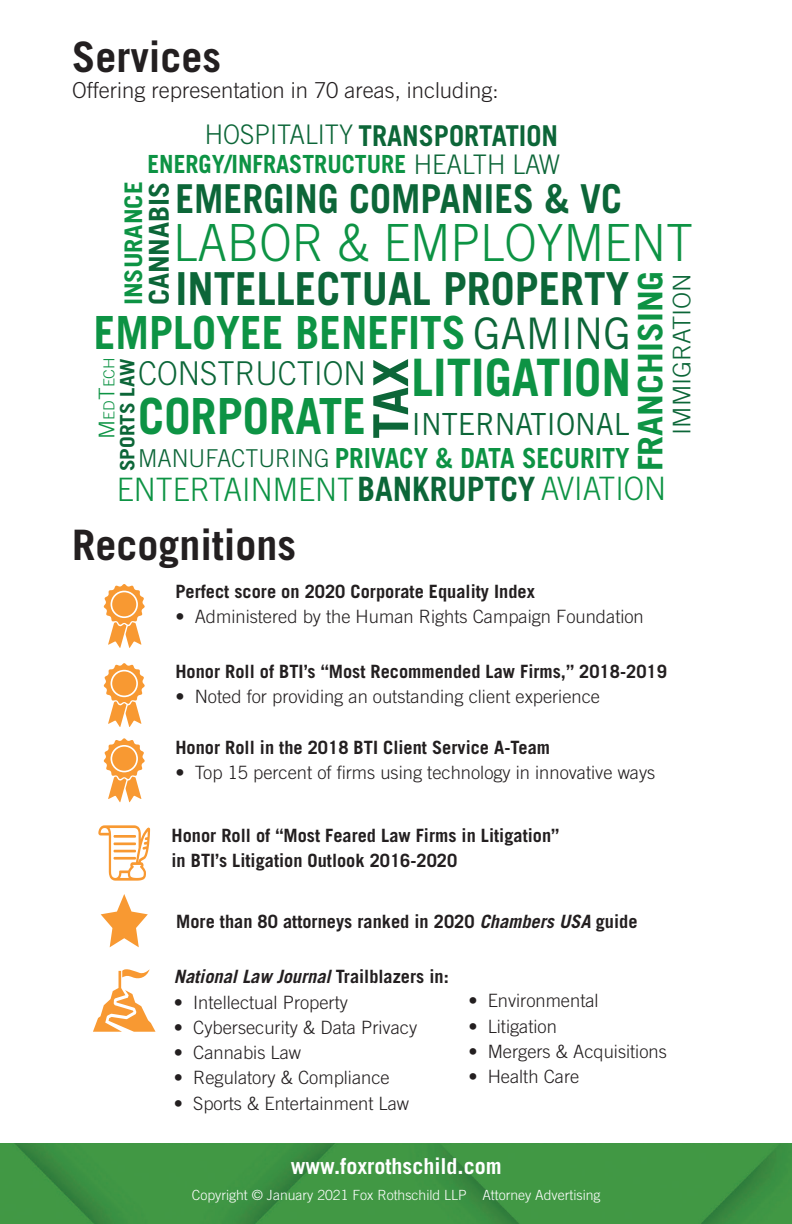
<style>
.page{position:relative;width:792px;height:1224px;background:#fff}
.page>*{position:absolute;margin:0;border:0;box-sizing:border-box;transform-origin:0 0}
.t1{font:700 51.6px "Trade Gothic LT Std";color:#0d9344;scale:.94 1}
.t2{font:300 51.2px "Trade Gothic LT Std";color:#0d9344;scale:.94 1}
.t3{font:700 49.8px "Trade Gothic LT Std";color:#0d9344;scale:.94 1}
.t4{font:700 48.2px "Trade Gothic LT Std";color:#0c6638;scale:1.06 1}
.t5{font:700 45.8px "Trade Gothic LT Std";color:#0d9344;scale:.94 1}
.t6{font:700 45.6px "Trade Gothic LT Std";color:#0c6638;scale:.94 1}
.t7{font:700 42px "Trade Gothic LT Std";color:#231f20}
.t8{font:700 39.8px "Trade Gothic LT Std";color:#0c6638;scale:.94 1}
.t9{font:700 33.8px "Trade Gothic LT Std";color:#0d9344;scale:1.06 1}
.t10{font:300 32.8px "Trade Gothic LT Std";color:#0c6638;scale:.94 1}
.t11{font:300 32.2px "Trade Gothic LT Std";color:#0d9344;scale:.94 1}
.t12{font:30.4px "Trade Gothic LT Std";color:#0c6638;scale:.94 1}
.t13{font:700 28.8px "Trade Gothic LT Std";color:#0c6638;scale:.94 1}
.t14{font:700 27.8px "Trade Gothic LT Std";color:#0d9344;scale:.94 1}
.t15{font:700 27.4px "Trade Gothic LT Std";color:#0c6638;scale:1.06 1}
.t16{font:700 25px "Trade Gothic LT Std";color:#0d9344;scale:.94 1}
.t17{font:300 24.6px "Trade Gothic LT Std";color:#0c6638;scale:.94 1}
.t18{font:300 24.2px "Trade Gothic LT Std";color:#0c6638;scale:1.06 1}
.t19{font:700 24.2px "Trade Gothic LT Std";color:#0d9344;scale:1.06 1}
.t20{font:300 22px "Trade Gothic LT Std";color:#231f20}
.t21{font:700 22px "Trade Gothic LT Std";color:#fff}
.t22{font:700 19.8px "Trade Gothic LT Std";color:#0c6638;scale:1.06 1}
.t23{font:300 18.4px "Trade Gothic LT Std";color:#231f20}
.t24{font:700 18.4px/25.2px "Trade Gothic LT Std";color:#231f20}
.t25{font:italic 700 18.4px "Trade Gothic LT Std";color:#231f20}
.t26{font:300 15.2px "Trade Gothic LT Std";color:#0d9344;scale:1.06 1}
.Body{font:300 14px "Trade Gothic LT Std";color:#fff}
.s1{font-weight:300;font-size:27px}
.s2{font-weight:300;font-size:27px;color:#0c6638}
.s3{font-weight:400;font-size:43.6px;color:#0c6638}
.s4{font-size:21.6px}
.s5{font-weight:700;font-size:33.6px;color:#0c6638}
.s6{font-style:italic}
.s7{font-style:normal}
</style>
<div class="page">
<img style="left:0;top:1143px;width:792px;height:81px">
<svg style="left:104px;top:584px;width:41px;height:64px"></svg>
<svg style="left:104px;top:663px;width:41px;height:64px"></svg>
<svg style="left:104px;top:738px;width:41px;height:64px"></svg>
<svg style="left:93px;top:969px;width:63px;height:63px"></svg>
<svg style="left:98px;top:825px;width:52px;height:56px"></svg>
<svg style="left:101px;top:894px;width:47px;height:53px"></svg>
<p class="t7" style="left:72px;top:31px;width:151px">Services</p>
<p class="t20" style="left:72px;top:78px;width:428px">Offering representation in 70 areas, including:</p>
<p class="t13" style="left:205px;top:118px;width:377px"><span class="s1">HOSPITALITY</span> TRANSPORTATION</p>
<p class="t16" style="left:147px;top:149px;width:441px">ENERGY/INFRASTRUCTURE <span class="s2">HEALTH LAW</span></p>
<p class="t19" style="left:119px;top:305px;width:118px;rotate:-90deg">INSURANCE</p>
<p class="t15" style="left:142px;top:305px;width:118px;rotate:-90deg">CANNABIS</p>
<p class="t8" style="left:175px;top:174px;width:477px">EMERGING COMPANIES &amp; VC</p>
<p class="t2" style="left:173px;top:212px;width:554px">LABOR &amp; EMPLOYMENT</p>
<p class="t6" style="left:175px;top:261px;width:485px">INTELLECTUAL PROPERTY</p>
<p class="t9" style="left:630px;top:471px;width:191px;rotate:-90deg">FRANCHISING</p>
<p class="t18" style="left:667px;top:435px;width:154px;rotate:-90deg">IMMIGRATION</p>
<p class="t5" style="left:94px;top:305px;width:573px">EMPLOYEE BENEFITS <span class="s3">GAMING</span></p>
<p class="t1" style="left:411px;top:346px;width:235px">LITIGATION</p>
<p class="t26" style="left:100px;top:439px;width:79px;rotate:-90deg"><span class="s4">M</span>ED<span class="s4">T</span>ECH</p>
<p class="t4" style="left:361px;top:439px;width:77px;rotate:-90deg">TAX</p>
<p class="t22" style="left:115px;top:471px;width:108px;rotate:-90deg">SPORTS LAW</p>
<p class="t10" style="left:138px;top:354px;width:244px">CONSTRUCTION</p>
<p class="t3" style="left:138px;top:386px;width:244px">CORPORATE</p>
<p class="t12" style="left:411px;top:406px;width:234px">INTERNATIONAL</p>
<p class="t14" style="left:335px;top:441px;width:315px">PRIVACY &amp; DATA SECURITY</p>
<p class="t17" style="left:138px;top:444px;width:205px">MANUFACTURING</p>
<p class="t11" style="left:117px;top:471px;width:586px">ENTERTAINMENT<span class="s5">BANKRUPTCY</span> AVIATION</p>
<p class="t7" style="left:72px;top:519px;width:226px">Recognitions</p>
<p class="t24" style="left:175px;top:579px;width:361px">Perfect score on 2020 Corporate Equality Index</p>
<p class="t23" style="left:175px;top:606px;width:470px">• Administered by the Human Rights Campaign Foundation</p>
<p class="t24" style="left:175px;top:659px;width:493px">Honor Roll of BTI’s “Most Recommended Law Firms,” 2018-2019</p>
<p class="t23" style="left:175px;top:686px;width:426px">• Noted for providing an outstanding client experience</p>
<p class="t24" style="left:175px;top:734px;width:376px">Honor Roll in the 2018 BTI Client Service A-Team</p>
<p class="t23" style="left:175px;top:762px;width:481px">• Top 15 percent of firms using technology in innovative ways</p>
<p class="t24" style="left:171px;top:823px;width:389px">Honor Roll of “Most Feared Law Firms in Litigation” in BTI’s Litigation Outlook 2016-2020</p>
<p class="t24" style="left:176px;top:909px;width:463px">More than 80 attorneys ranked in 2020 <span class="s6">Chambers USA</span> guide</p>
<p class="t25" style="left:174px;top:965px;width:276px">National Law Journal <span class="s7">Trailblazers in:</span></p>
<p class="t23" style="left:174px;top:991px;width:176px">• Intellectual Property</p>
<p class="t23" style="left:174px;top:1016px;width:245px">• Cybersecurity &amp; Data Privacy</p>
<p class="t23" style="left:174px;top:1042px;width:129px">• Cannabis Law</p>
<p class="t23" style="left:174px;top:1067px;width:217px">• Regulatory &amp; Compliance</p>
<p class="t23" style="left:174px;top:1092px;width:237px">• Sports &amp; Entertainment Law</p>
<p class="t23" style="left:468px;top:990px;width:132px">• Environmental</p>
<p class="t23" style="left:468px;top:1015px;width:90px">• Litigation</p>
<p class="t23" style="left:468px;top:1040px;width:200px">• Mergers &amp; Acquisitions</p>
<p class="t23" style="left:468px;top:1066px;width:112px">• Health Care</p>
<p class="t21" style="left:291px;top:1153px;width:212px">www.foxrothschild.com</p>
<p class="Body" style="left:192px;top:1187px;width:410px">Copyright © January 2021 Fox Rothschild LLP Attorney Advertising</p>
</div>
